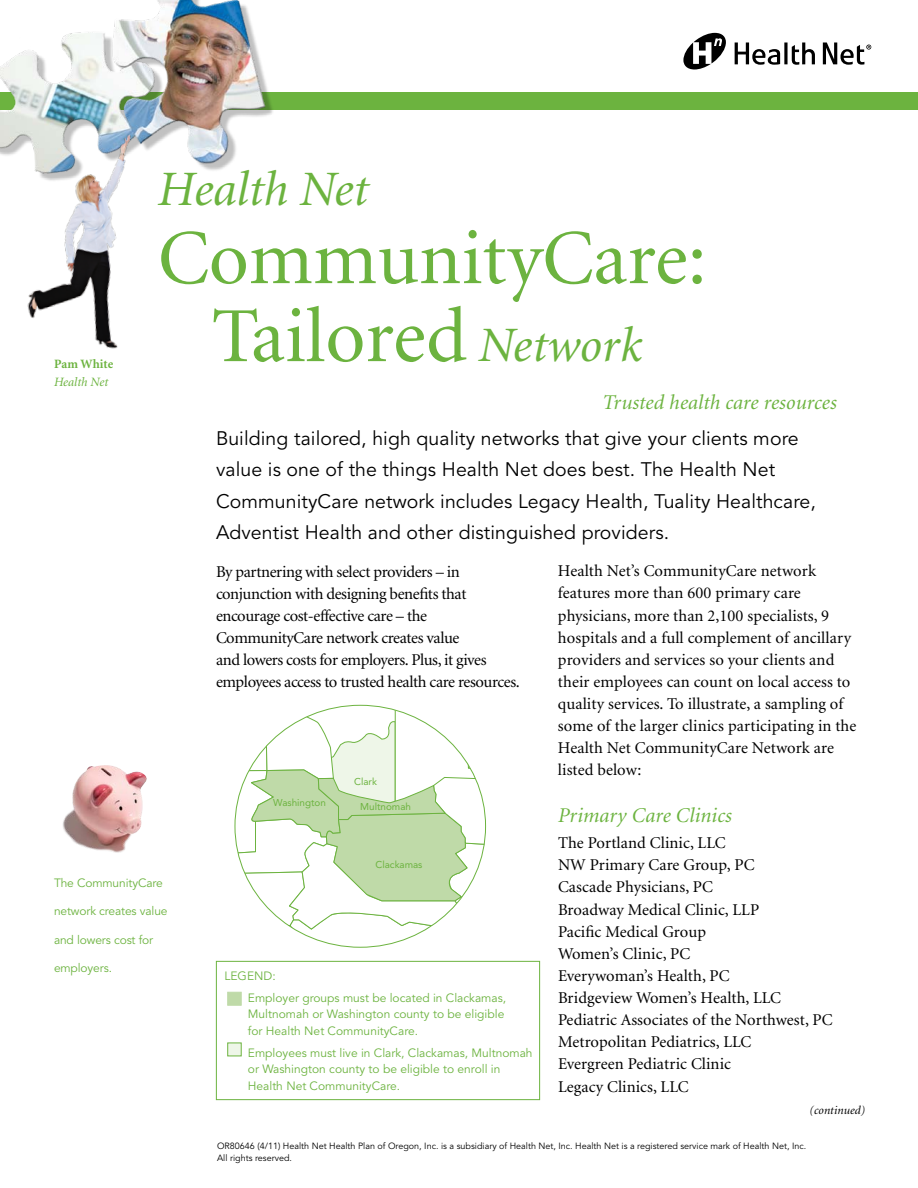
<style>
.page{position:relative;width:918px;height:1188px;background:#fff}
.page>*{position:absolute;margin:0;border:0;box-sizing:border-box;transform-origin:0 0}
.t1{font:78px/78px "Minion";color:#6cb33f;text-align:center}
.t2{font:italic 49.5px "Minion";color:#6cb33f}
.t3{font:italic 21px "Minion";letter-spacing:.005em;color:#6cb33f}
.t4{font:19.5px/31.5px "Avenir";letter-spacing:.005em;color:#000}
.t5{font:16.5px/22.2px "Minion";letter-spacing:.005em;color:#000}
.t6{font:16.5px/22.2px "Minion";letter-spacing:-.025em;color:#000}
.t7{font:italic 12.75px "Minion";color:#6cb33f}
.t8{font:700 12.75px "Minion";color:#6cb33f}
.t9{font:12px/16.5px "Avenir";color:#6cb33f}
.t10{font:italic 12px "Minion";letter-spacing:.005em;color:#000}
.t11{font:9.9px "Avenir";color:#6cb33f}
.t12{font:9px/12px "Avenir";color:#000}
.s1{font-style:italic;font-size:49.5px}
</style>
<div class="page">
<img style="left:63px;top:765px;width:41px;height:70px">
<svg style="left:683px;top:33px;width:43px;height:36px"></svg>
<svg style="left:735px;top:42px;width:80px;height:23px"></svg>
<svg style="left:823px;top:42px;width:48px;height:23px"></svg>
<div style="left:216px;top:961px;width:324px;height:139px;border:1px solid #6cb33f"></div>
<div style="left:227px;top:992px;width:15px;height:14px;background:#bfdaa8;border:1px solid #bfdaa8"></div>
<div style="left:227px;top:1043px;width:15px;height:13px;background:#eef6e8;border:1px solid #6cb33f"></div>
<svg style="left:235px;top:705px;width:251px;height:242px"></svg>
<div style="left:0;top:92px;width:918px;height:18px;background:#6cb33f"></div>
<div style="left:0;top:0;width:274px;height:182px;background:#000;opacity:.25"></div>
<img style="left:0;top:0;width:266px;height:182px">
<img style="left:0;top:110px;width:156px;height:239px">
<p class="t8" style="left:54px;top:358px;width:61px">Pam White</p>
<p class="t7" style="left:54px;top:376px;width:56px">Health Net</p>
<h2 class="t2" style="left:158px;top:165px;width:212px">Health Net</h2>
<h1 class="t1" style="left:158px;top:222px;width:550px">CommunityCare:<br>Tailored <span class="s1">Network</span></h1>
<p class="t3" style="left:603px;top:392px;width:236px">Trusted health care resources</p>
<p class="t9" style="left:54px;top:875px;width:110px">The CommunityCare</p>
<p class="t9" style="left:54px;top:903px;width:115px">network creates value</p>
<p class="t9" style="left:54px;top:932px;width:101px">and lowers cost for</p>
<p class="t9" style="left:54px;top:960px;width:60px">employers.</p>
<p class="t4" style="left:216px;top:423px;width:601px">Building tailored, high quality networks that give your clients more value is one of the things Health Net does best. The Health Net CommunityCare network includes Legacy Health, Tuality Healthcare, Adventist Health and other distinguished providers.</p>
<p class="t6" style="left:216px;top:561px;width:305px">By partnering with select providers – in conjunction with designing benefits that encourage cost-effective care – the CommunityCare network creates value<br>and lowers costs for employers. Plus, it gives employees access to trusted health care resources.</p>
<p class="t5" style="left:558px;top:561px;width:300px">Health Net’s CommunityCare network features more than 600 primary care physicians, more than 2,100 specialists, 9 hospitals and a full complement of ancillary providers and services so your clients and their employees can count on local access to quality services. To illustrate, a sampling of some of the larger clinics participating in the Health Net CommunityCare Network are listed below:</p>
<p class="t3" style="left:558px;top:805px;width:175px">Primary Care Clinics</p>
<p class="t5" style="left:558px;top:832px;width:276px">The Portland Clinic, LLC<br>NW Primary Care Group, PC<br>Cascade Physicians, PC<br>Broadway Medical Clinic, LLP<br>Pacific Medical Group<br>Women’s Clinic, PC<br>Everywoman’s Health, PC<br>Bridgeview Women’s Health, LLC<br>Pediatric Associates of the Northwest, PC<br>Metropolitan Pediatrics, LLC<br>Evergreen Pediatric Clinic<br>Legacy Clinics, LLC</p>
<p class="t11" style="left:354px;top:776px;width:24px">Clark</p>
<p class="t11" style="left:273px;top:796px;width:54px">Washington</p>
<p class="t11" style="left:360px;top:801px;width:52px">Multnomah</p>
<p class="t11" style="left:375px;top:859px;width:49px">Clackamas</p>
<p class="t9" style="left:248px;top:965px;width:260px;line-height:21.9px;text-indent:-23px">LEGEND:<br>Employer groups must be located in Clackamas,</p>
<p class="t9" style="left:248px;top:1006px;width:258px">Multnomah or Washington county to be eligible for Health Net CommunityCare.</p>
<p class="t9" style="left:248px;top:1045px;width:286px">Employees must live in Clark, Clackamas, Multnomah or Washington county to be eligible to enroll in<br>Health Net CommunityCare.</p>
<p class="t10" style="left:810px;top:1104px;width:57px">(continued)</p>
<p class="t12" style="left:217px;top:1140px;width:591px">OR80646 (4/11) Health Net Health Plan of Oregon, Inc. is a subsidiary of Health Net, Inc. Health Net is a registered service mark of Health Net, Inc.<br>All rights reserved.</p>
</div>
